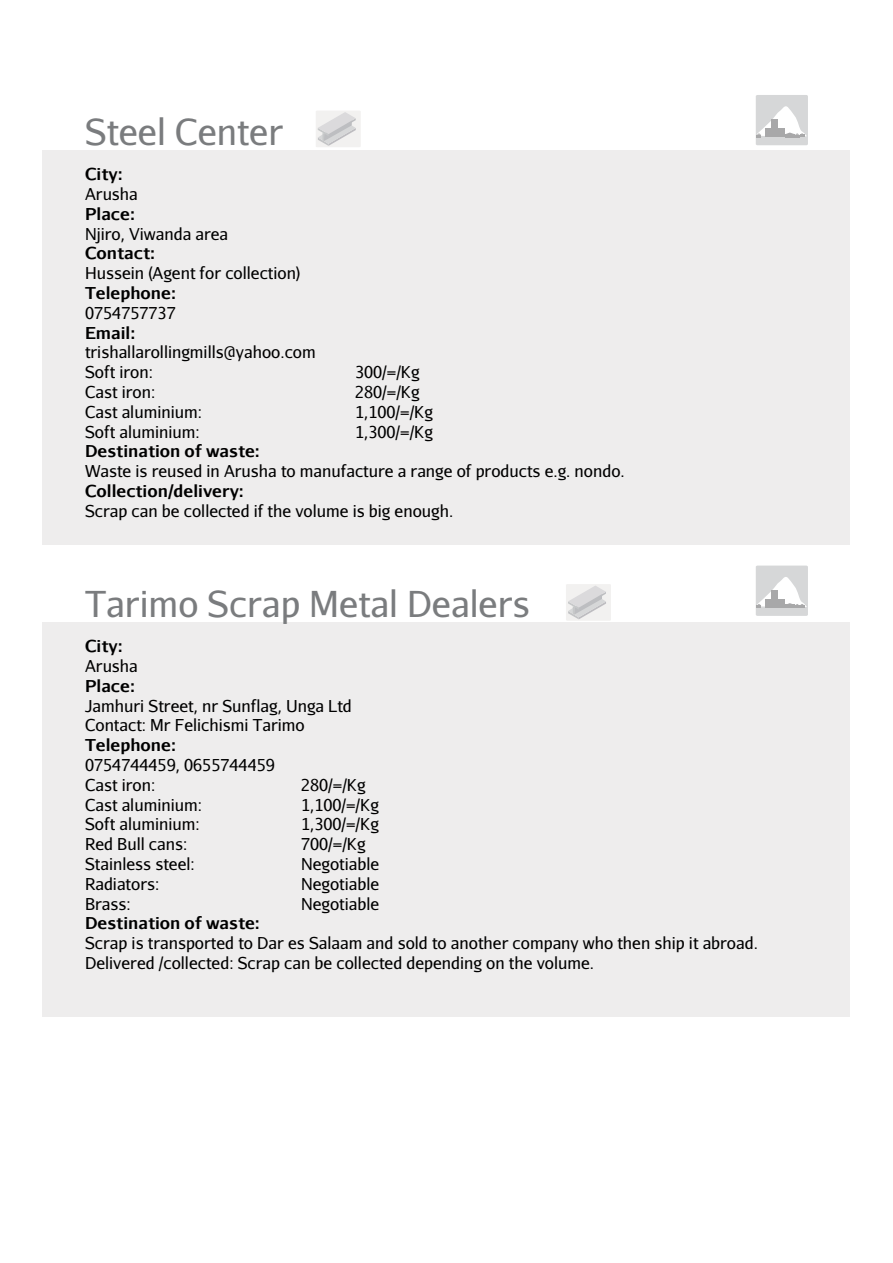
<style>
.page{position:relative;width:893px;height:1263px;background:#fff}
.page>*{position:absolute;margin:0;border:0;box-sizing:border-box;transform-origin:0 0}
.t1{font:36px "Aurulent Sans";color:#7a7c7e}
.t2{font:16.5px/19.8px "Aurulent Sans";color:#000}
.t3{font:700 16.5px "Aurulent Sans";color:#000}
</style>
<div class="page">
<div style="left:43px;top:150px;width:807px;height:394px;background:#eeeded"></div>
<div style="left:43px;top:622px;width:807px;height:394px;background:#eeeded"></div>
<svg style="left:566px;top:584px;width:45px;height:37px"></svg>
<svg style="left:316px;top:111px;width:45px;height:36px"></svg>
<div style="left:756px;top:95px;width:52px;height:50px;background:#d6d7d8;border-radius:2px"></div>
<svg style="left:757px;top:106px;width:50px;height:31px"></svg>
<div style="left:756px;top:566px;width:52px;height:50px;background:#d6d7d8;border-radius:2px"></div>
<svg style="left:757px;top:577px;width:50px;height:31px"></svg>
<h1 class="t1" style="left:85px;top:109px;width:200px">Steel Center</h1>
<p class="t3" style="left:85px;top:162px;width:39px">City:</p>
<p class="t2" style="left:85px;top:183px;width:54px">Arusha</p>
<p class="t3" style="left:85px;top:201px;width:51px">Place:</p>
<p class="t2" style="left:85px;top:223px;width:145px">Njiro, Viwanda area</p>
<p class="t3" style="left:85px;top:241px;width:72px">Contact:</p>
<p class="t2" style="left:85px;top:263px;width:217px">Hussein (Agent for collection)</p>
<p class="t3" style="left:85px;top:280px;width:93px">Telephone:</p>
<p class="t2" style="left:85px;top:302px;width:92px">0754757737</p>
<p class="t3" style="left:85px;top:320px;width:52px">Email:</p>
<p class="t2" style="left:85px;top:342px;width:232px">trishallarollingmills@yahoo.com<br>Soft iron:</p>
<p class="t2" style="left:355px;top:362px;width:66px">300/=/Kg</p>
<p class="t2" style="left:85px;top:381px;width:72px">Cast iron:</p>
<p class="t2" style="left:355px;top:381px;width:66px">280/=/Kg</p>
<p class="t2" style="left:85px;top:401px;width:118px">Cast aluminium:</p>
<p class="t2" style="left:355px;top:401px;width:79px">1,100/=/Kg</p>
<p class="t2" style="left:85px;top:421px;width:116px">Soft aluminium:</p>
<p class="t2" style="left:355px;top:421px;width:79px">1,300/=/Kg</p>
<p class="t3" style="left:85px;top:439px;width:176px">Destination of waste:</p>
<p class="t2" style="left:85px;top:461px;width:541px">Waste is reused in Arusha to manufacture a range of products e.g. nondo.</p>
<p class="t3" style="left:85px;top:478px;width:160px">Collection/delivery:</p>
<p class="t2" style="left:85px;top:500px;width:370px">Scrap can be collected if the volume is big enough.</p>
<h1 class="t1" style="left:85px;top:581px;width:446px">Tarimo Scrap Metal Dealers</h1>
<p class="t3" style="left:85px;top:634px;width:39px">City:</p>
<p class="t2" style="left:85px;top:655px;width:54px">Arusha</p>
<p class="t3" style="left:85px;top:673px;width:51px">Place:</p>
<p class="t2" style="left:85px;top:695px;width:268px">Jamhuri Street, nr Sunflag, Unga Ltd<br>Contact: Mr Felichismi Tarimo</p>
<p class="t3" style="left:85px;top:733px;width:93px">Telephone:</p>
<p class="t2" style="left:85px;top:754px;width:191px">0754744459, 0655744459<br>Cast iron:</p>
<p class="t2" style="left:301px;top:774px;width:66px">280/=/Kg</p>
<p class="t2" style="left:85px;top:794px;width:118px">Cast aluminium:</p>
<p class="t2" style="left:301px;top:794px;width:79px">1,100/=/Kg</p>
<p class="t2" style="left:85px;top:814px;width:116px">Soft aluminium:</p>
<p class="t2" style="left:301px;top:814px;width:79px">1,300/=/Kg</p>
<p class="t2" style="left:85px;top:834px;width:104px">Red Bull cans:</p>
<p class="t2" style="left:301px;top:834px;width:66px">700/=/Kg</p>
<p class="t2" style="left:85px;top:853px;width:111px">Stainless steel:</p>
<p class="t2" style="left:301px;top:853px;width:80px">Negotiable</p>
<p class="t2" style="left:85px;top:873px;width:76px">Radiators:</p>
<p class="t2" style="left:301px;top:873px;width:80px">Negotiable</p>
<p class="t2" style="left:85px;top:893px;width:47px">Brass:</p>
<p class="t2" style="left:301px;top:893px;width:80px">Negotiable</p>
<p class="t3" style="left:85px;top:911px;width:176px">Destination of waste:</p>
<p class="t2" style="left:85px;top:933px;width:674px">Scrap is transported to Dar es Salaam and sold to another company who then ship it abroad.<br>Delivered /collected: Scrap can be collected depending on the volume.</p>
</div>
